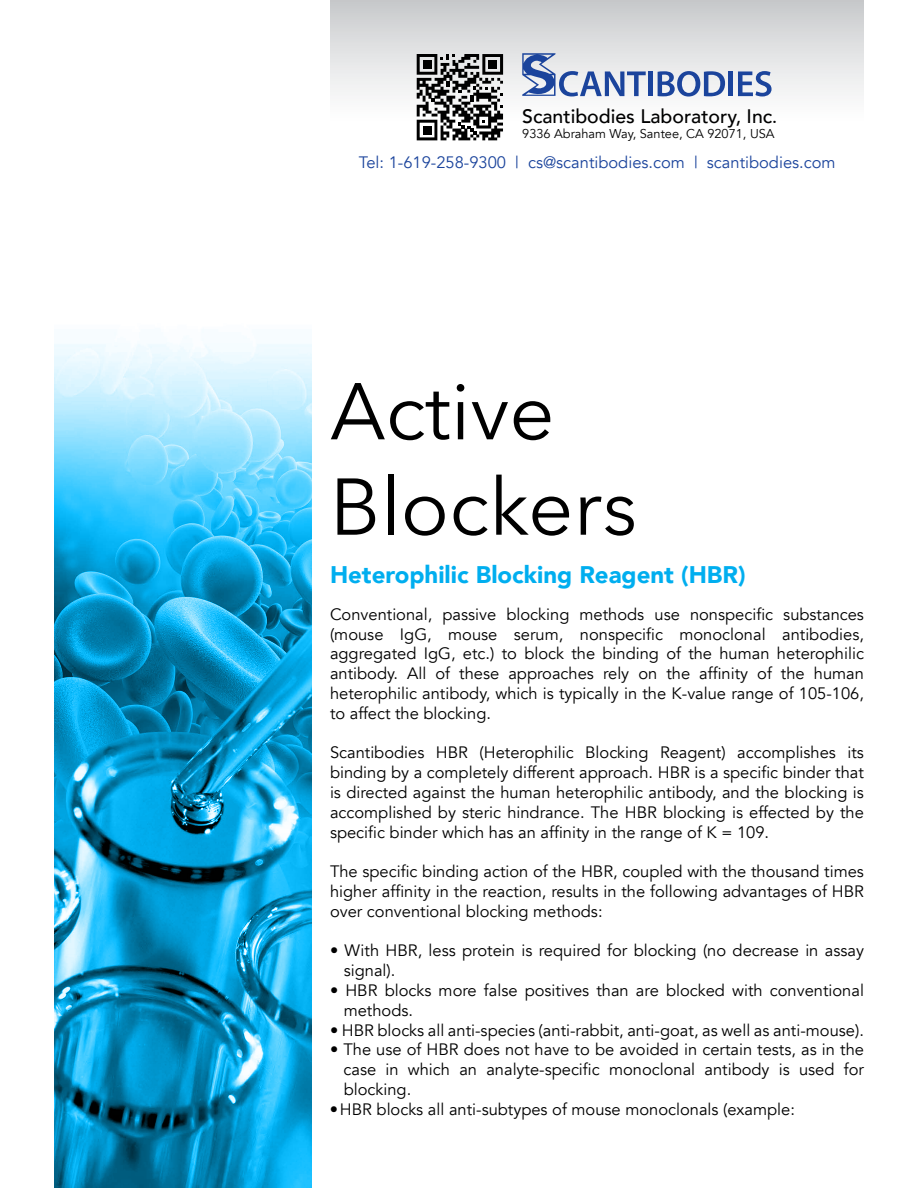
<style>
.page{position:relative;width:918px;height:1188px;background:#fff}
.page>*{position:absolute;margin:0;border:0;box-sizing:border-box;transform-origin:0 0}
.t1{font:79.5px/95.4px "Avenir Next";color:#000}
.t2{font:900 24px "Avenir";color:#00aeef}
.t3{font:500 19.5px "Avenir";color:#000}
.t4{font:16.5px/19.8px "Avenir";color:#000;text-align:justify}
.t5{font:16.5px "Avenir";color:#1b449c}
.t6{font:12.75px "Avenir";color:#000}
.s1{font-size:18px}
</style>
<div class="page">
<svg style="left:54px;top:343px;width:258px;height:845px"></svg>
<div style="left:330px;top:0;width:534px;height:187px;background:linear-gradient(to bottom,#d0d2d3,#fff)"></div>
<svg style="left:522px;top:53px;width:124px;height:45px"></svg>
<div style="left:648px;top:71px;width:5px;height:25px;background:#1b449c"></div>
<svg style="left:658px;top:71px;width:67px;height:26px"></svg>
<hr style="left:729px;top:71px;width:4px;height:25px;background:#1b449c">
<svg style="left:738px;top:71px;width:34px;height:25px"></svg>
<svg style="left:417px;top:54px;width:86px;height:86px"></svg>
<div style="left:423px;top:126px;width:8px;height:8px;background:#000"></div>
<div style="left:423px;top:60px;width:8px;height:9px;background:#000"></div>
<div style="left:488px;top:60px;width:9px;height:9px;background:#000"></div>
<p class="t3" style="left:522px;top:99px;width:257px">Scantibodies Laboratory, Inc<span class="s1">.</span></p>
<p class="t6" style="left:522px;top:126px;width:254px">9336 Abraham Way, Santee, CA 92071, USA</p>
<p class="t5" style="left:359px;top:152px;width:478px">Tel: 1-619-258-9300 | cs@scantibodies.com | scantibodies.com</p>
<h1 class="t1" style="left:330px;top:361px;width:309px">Active<br>Blockers</h1>
<h2 class="t2" style="left:330px;top:554px;width:417px">Heterophilic Blocking Reagent (HBR)</h2>
<p class="t4" style="left:330px;top:605px;width:536px">Conventional, passive blocking methods use nonspecific substances (mouse IgG, mouse serum, nonspecific monoclonal antibodies, aggregated IgG, etc.) to block the binding of the human heterophilic antibody. All of these approaches rely on the affinity of the human heterophilic antibody, which is typically in the K-value range of 105-106, to affect the blocking.</p>
<p class="t4" style="left:330px;top:743px;width:536px">Scantibodies HBR (Heterophilic Blocking Reagent) accomplishes its binding by a completely different approach. HBR is a specific binder that is directed against the human heterophilic antibody, and the blocking is accomplished by steric hindrance. The HBR blocking is effected by the specific binder which has an affinity in the range of K = 109.</p>
<p class="t4" style="left:330px;top:862px;width:536px">The specific binding action of the HBR, coupled with the thousand times higher affinity in the reaction, results in the following advantages of HBR over conventional blocking methods:</p>
<p class="t4" style="left:344px;top:941px;width:522px;text-indent:-14px">• With HBR, less protein is required for blocking (no decrease in assay signal).</p>
<p class="t4" style="left:344px;top:981px;width:522px;text-indent:-14px">• HBR blocks more false positives than are blocked with conventional methods.</p>
<p class="t4" style="left:330px;top:1020px;width:535px">• HBR blocks all anti-species (anti-rabbit, anti-goat, as well as anti-mouse).</p>
<p class="t4" style="left:343px;top:1040px;width:522px;text-indent:-13px">• The use of HBR does not have to be avoided in certain tests, as in the case in which an analyte-specific monoclonal antibody is used for blocking.</p>
<p class="t4" style="left:330px;top:1100px;width:466px">•HBR blocks all anti-subtypes of mouse monoclonals (example:</p>
</div>
